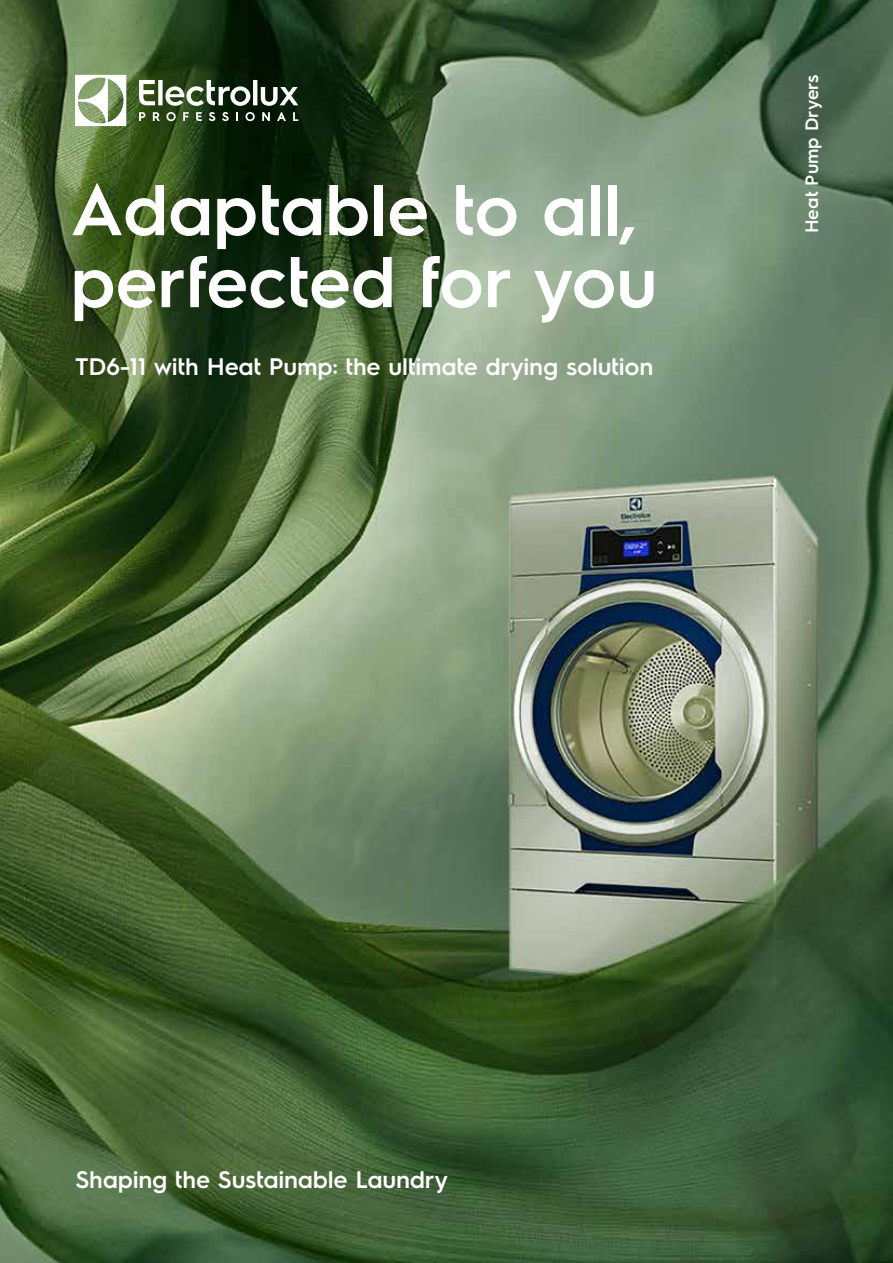
<style>
.page{position:relative;width:893px;height:1263px;background:#fff}
.page>*{position:absolute;margin:0;border:0;box-sizing:border-box;transform-origin:0 0}
.t1{font:600 72px "Electrolux Sans";letter-spacing:-.01em;color:#fff}
.t2{font:600 24px "Electrolux Sans";letter-spacing:-.01em;color:#fff}
.t3{font:600 18px "Electrolux Sans";color:#fff}
</style>
<div class="page">
<img style="left:0;top:0;width:893px;height:1263px">
<svg style="left:75px;top:75px;width:51px;height:51px"></svg>
<svg style="left:139px;top:80px;width:159px;height:26px"></svg>
<svg style="left:293px;top:112px;width:5px;height:9px"></svg>
<svg style="left:245px;top:112px;width:10px;height:9px"></svg>
<svg style="left:236px;top:112px;width:2px;height:9px"></svg>
<svg style="left:222px;top:112px;width:7px;height:9px"></svg>
<svg style="left:209px;top:112px;width:6px;height:9px"></svg>
<svg style="left:196px;top:112px;width:6px;height:9px"></svg>
<svg style="left:183px;top:112px;width:6px;height:9px"></svg>
<svg style="left:166px;top:112px;width:10px;height:9px"></svg>
<svg style="left:153px;top:112px;width:7px;height:9px"></svg>
<svg style="left:139px;top:112px;width:6px;height:9px"></svg>
<svg style="left:277px;top:112px;width:9px;height:9px"></svg>
<svg style="left:262px;top:112px;width:8px;height:9px"></svg>
<h1 class="t1" style="left:70px;top:159px;width:569px">Adaptable to all,</h1>
<h1 class="t1" style="left:70px;top:231px;width:589px">perfected for you</h1>
<p class="t2" style="left:75px;top:350px;width:580px">TD6-11 with Heat Pump: the ultimate drying solution</p>
<p class="t3" style="left:799px;top:233px;width:160px;rotate:-90deg">Heat Pump Dryers</p>
<p class="t2" style="left:75px;top:1163px;width:374px">Shaping the Sustainable Laundry</p>
</div>
